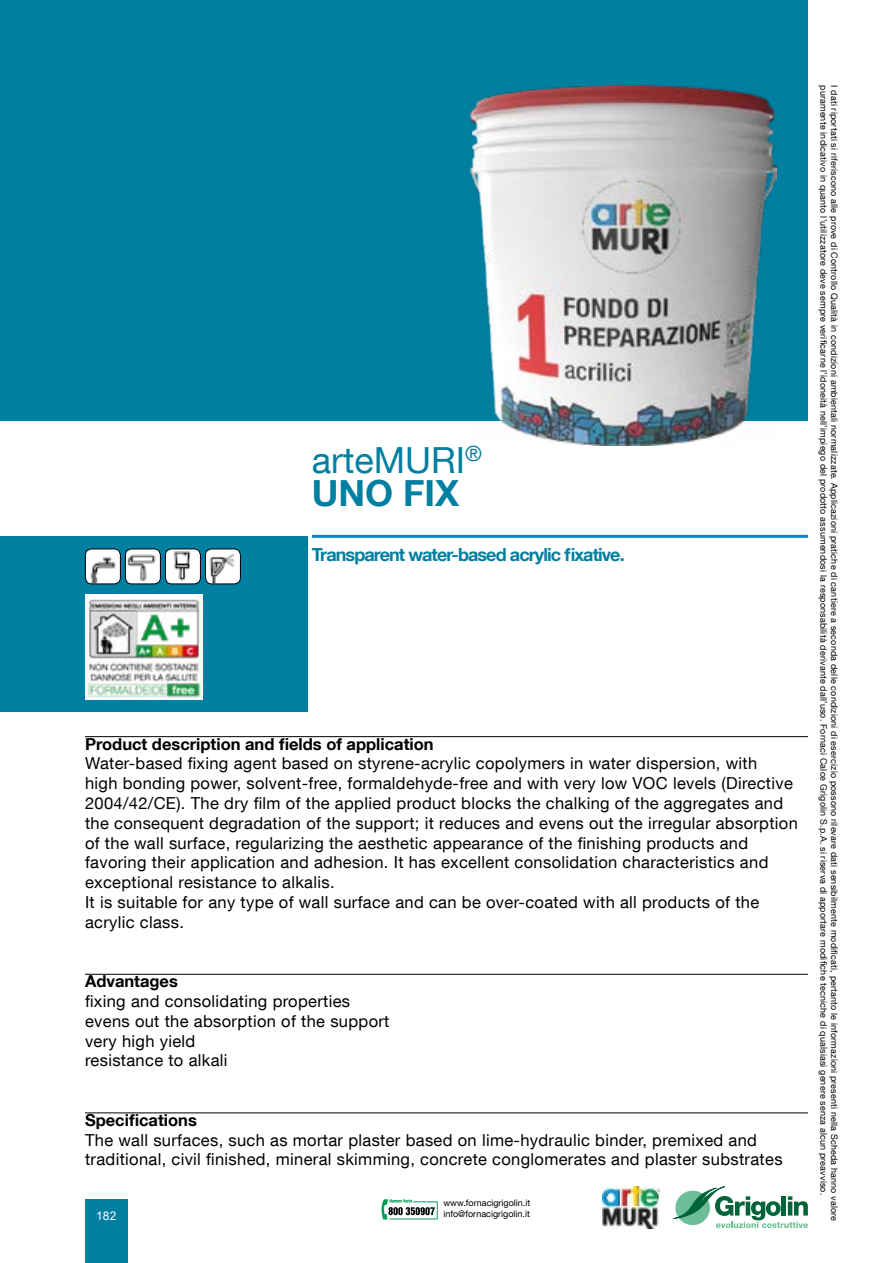
<style>
.page{position:relative;width:893px;height:1263px;background:#fff}
.page>*{position:absolute;margin:0;border:0;box-sizing:border-box;transform-origin:0 0}
.t1{font:36px/33px "Helvetica Neue LT Com";color:#007fa1}
.t2{font:700 18px "Helvetica Neue LT Com";letter-spacing:-.05em;color:#007fa1}
.t3{font:16.5px/19.8px "Helvetica Neue LT Com";letter-spacing:.02em;color:#000}
.t4{font:700 16.5px "Helvetica Neue LT Com";color:#000}
.t5{font:12px "Arial";color:#fff}
.t6{font:9px "Helvetica Neue LT Com";letter-spacing:.02em;color:#000}
.t7{font:9px "Helvetica Neue LT Com";color:#000}
.s1{font-weight:700}
</style>
<div class="page">
<svg style="left:673px;top:1186px;width:135px;height:42px"></svg>
<img style="left:603px;top:1186px;width:57px;height:42px">
<div style="left:85px;top:1199px;width:43px;height:64px;background:#007fa1"></div>
<svg style="left:381px;top:1199px;width:57px;height:20px"></svg>
<div style="left:0;top:0;width:808px;height:420px;background:#007fa1"></div>
<div style="left:0;top:536px;width:307px;height:176px;background:#007fa1"></div>
<img style="left:85px;top:549px;width:35px;height:34px">
<div style="left:85px;top:549px;width:36px;height:35px;border:1px solid #000;border-radius:6px"></div>
<img style="left:125px;top:549px;width:35px;height:34px">
<div style="left:125px;top:549px;width:36px;height:35px;border:1px solid #000;border-radius:6px"></div>
<img style="left:165px;top:549px;width:35px;height:34px">
<div style="left:165px;top:549px;width:36px;height:35px;border:1px solid #000;border-radius:6px"></div>
<img style="left:205px;top:549px;width:35px;height:34px">
<div style="left:205px;top:549px;width:36px;height:35px;border:1px solid #000;border-radius:6px"></div>
<hr style="left:85px;top:736px;width:723px;height:1px;background:#000">
<hr style="left:85px;top:974px;width:723px;height:1px;background:#000">
<hr style="left:85px;top:1112px;width:723px;height:1px;background:#000">
<img style="left:470px;top:85px;width:306px;height:360px">
<hr style="left:312px;top:535px;width:496px;height:3px;background:#008bcb">
<img style="left:85px;top:594px;width:117px;height:106px">
<h1 class="t1" style="left:312px;top:442px;width:172px">arteMURI<sup>®<br></sup><span class="s1">UNO FIX</span></h1>
<p class="t2" style="left:312px;top:544px;width:314px">Transparent water-based acrylic fixative.</p>
<p class="t4" style="left:85px;top:733px;width:350px">Product description and fields of application</p>
<p class="t3" style="left:85px;top:753px;width:714px">Water-based fixing agent based on styrene-acrylic copolymers in water dispersion, with<br>high bonding power, solvent-free, formaldehyde-free and with very low VOC levels (Directive 2004/42/CE). The dry film of the applied product blocks the chalking of the aggregates and the consequent degradation of the support; it reduces and evens out the irregular absorption of the wall surface, regularizing the aesthetic appearance of the finishing products and favoring their application and adhesion. It has excellent consolidation characteristics and exceptional resistance to alkalis.<br>It is suitable for any type of wall surface and can be over-coated with all products of the acrylic class.</p>
<p class="t4" style="left:85px;top:971px;width:94px">Advantages</p>
<p class="t3" style="left:85px;top:991px;width:306px">fixing and consolidating properties evens out the absorption of the support very high yield<br>resistance to alkali</p>
<p class="t4" style="left:85px;top:1109px;width:113px">Specifications</p>
<p class="t3" style="left:85px;top:1129px;width:699px">The wall surfaces, such as mortar plaster based on lime-hydraulic binder, premixed and traditional, civil finished, mineral skimming, concrete conglomerates and plaster substrates</p>
<p class="t7" style="left:443px;top:1197px;width:88px">www.fornacigrigolin.it</p>
<p class="t5" style="left:96px;top:1207px;width:22px">182</p>
<p class="t7" style="left:443px;top:1208px;width:88px">info@fornacigrigolin.it</p>
<p class="t6" style="left:829px;top:85px;width:1112px;rotate:90deg">puramente indicativo in quanto l’utilizzatore deve sempre verificarne l’idoneità nell’impiego del prodotto assumendosi la responsabilità derivante dall’uso. Fornaci Calce Grigolin S.p.A. si riserva di apportare modifiche tecniche di qualsiasi genere senza alcun preavviso.</p>
<p class="t6" style="left:840px;top:85px;width:1138px;rotate:90deg">I dati riportati si riferiscono alle prove di Controllo Qualità in condizioni ambientali normalizzate. Applicazioni pratiche di cantiere a seconda delle condizioni di esercizio possono rilevare dati sensibilmente modificati, pertanto le informazioni presenti nella Scheda hanno valore</p>
</div>
